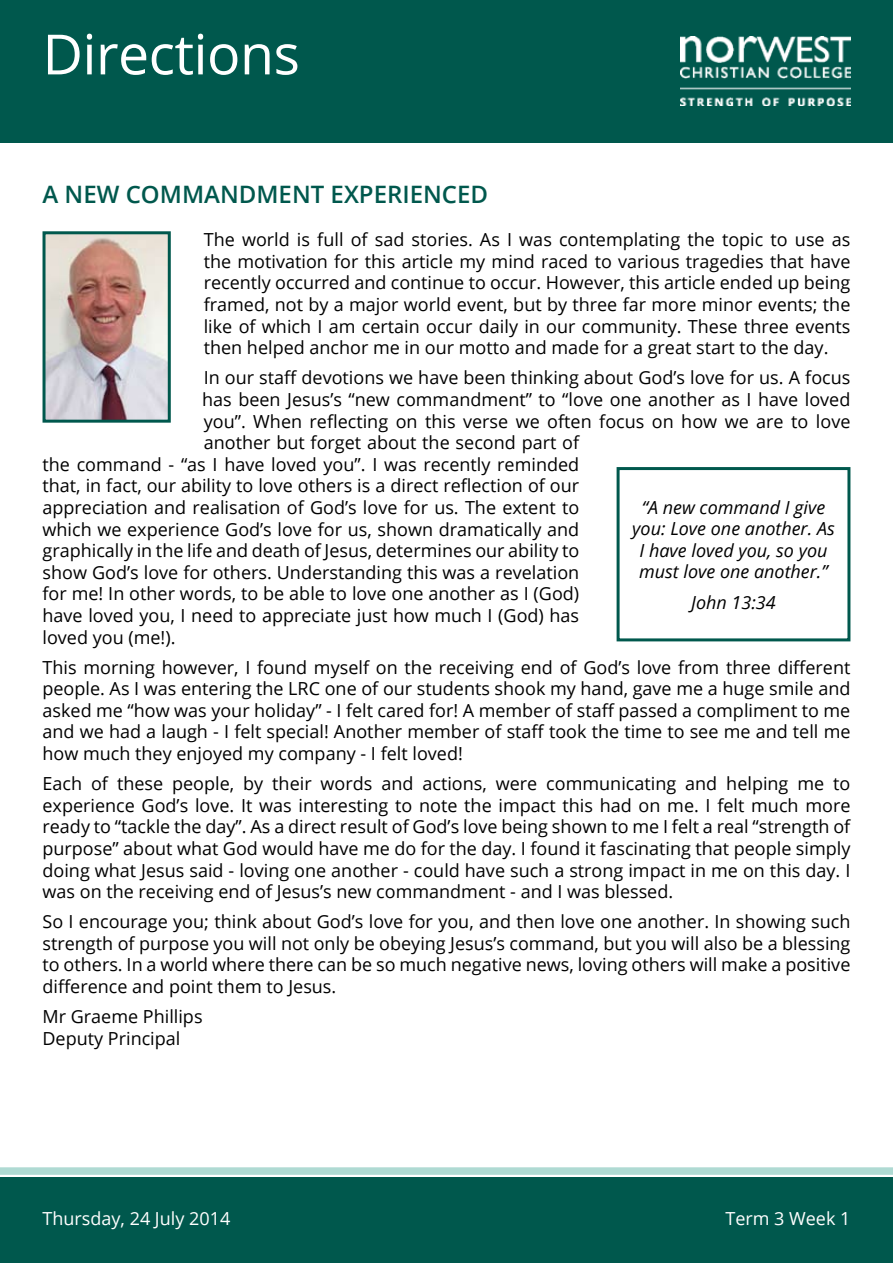
<style>
.page{position:relative;width:893px;height:1263px;background:#fff}
.page>*{position:absolute;margin:0;border:0;box-sizing:border-box;transform-origin:0 0}
.t1{font:55.5px "Open Sans";letter-spacing:-.01em;color:#fff}
.t2{font:600 24px "Open Sans";color:#00584d}
.t3{font:18px/21.6px "Open Sans";color:#000;text-align:justify}
.t4{font:italic 18px/21.6px "Open Sans";color:#000;text-align:center}
.t5{font:18px "Open Sans";color:#fff}
</style>
<div class="page">
<div style="left:0;top:0;width:893px;height:142px;background:#00584d"></div>
<img style="left:680px;top:36px;width:170px;height:70px">
<div style="left:0;top:1178px;width:893px;height:85px;background:#00584d"></div>
<div style="left:0;top:1167px;width:893px;height:8px;background:#afdad3"></div>
<img style="left:47px;top:235px;width:120px;height:184px">
<div style="left:43px;top:231px;width:128px;height:192px;border:3px solid #00584d"></div>
<div style="left:617px;top:467px;width:233px;height:174px;border:3px solid #00584d"></div>
<h1 class="t1" style="left:43px;top:16px;width:259px">Directions</h1>
<h2 class="t2" style="left:43px;top:178px;width:447px">A NEW COMMAN DMENT EXPERIENCED</h2>
<p class="t3" style="left:204px;top:228px;width:648px">The world is full of sad stories. As I was contemplating the topic to use as the motivation for this article my mind raced to various tragedies that have recently occurred and continue to occur. However, this article ended up being framed, not by a major world event, but by three far more minor events; the like of which I am certain occur daily in our community. These three events then helped anchor me in our motto and made for a great start to the day.</p>
<p class="t3" style="left:204px;top:366px;width:648px">In our staff devotions we have been thinking about God’s love for us. A focus</p>
<p class="t3" style="left:202px;top:388px;width:650px">has been Jesus’s “new commandment” to “love one another as I have loved</p>
<p class="t3" style="left:204px;top:410px;width:648px">you”. When reflecting on this verse we often focus on how we are to love</p>
<p class="t3" style="left:204px;top:431px;width:377px">another but forget about the second part of</p>
<p class="t3" style="left:43px;top:453px;width:538px">the command - “as I have loved you”. I was recently reminded</p>
<p class="t3" style="left:43px;top:474px;width:538px">that, in fact, our ability to love others is a direct reflection of our</p>
<p class="t3" style="left:43px;top:496px;width:538px">appreciation and realisation of God’s love for us. The extent to</p>
<p class="t3" style="left:43px;top:518px;width:538px">which we experience God’s love for us, shown dramatically and</p>
<p class="t3" style="left:43px;top:539px;width:538px">graphically in the life and death of Jesus, determines our ability to</p>
<p class="t3" style="left:43px;top:561px;width:538px">show God’s love for others. Understanding this was a revelation</p>
<p class="t3" style="left:43px;top:582px;width:538px">for me! In other words, to be able to love one another as I (God)</p>
<p class="t3" style="left:43px;top:604px;width:538px">have loved you, I need to appreciate just how much I (God) has</p>
<p class="t3" style="left:43px;top:626px;width:135px">loved you (me!).</p>
<p class="t3" style="left:43px;top:656px;width:809px">This morning however, I found myself on the receiving end of God’s love from three different people. As I was entering the LRC one of our students shook my hand, gave me a huge smile and asked me “how was your holiday” - I felt cared for! A member of staff passed a compliment to me and we had a laugh - I felt special! Another member of staff took the time to see me and tell me how much they enjoyed my company - I felt loved!</p>
<p class="t3" style="left:43px;top:772px;width:809px">Each of these people, by their words and actions, were communicating and helping me to experience God’s love. It was interesting to note the impact this had on me. I felt much more ready to “tackle the day”. As a direct result of God’s love being shown to me I felt a real “strength of purpose” about what God would have me do for the day. I found it fascinating that people simply doing what Jesus said - loving one another - could have such a strong impact in me on this day. I was on the receiving end of Jesus’s new commandment - and I was blessed.</p>
<p class="t3" style="left:43px;top:910px;width:809px">So I encourage you; think about God’s love for you, and then love one another. In showing such strength of purpose you will not only be obeying Jesus’s command, but you will also be a blessing to others. In a world where there can be so much negative news, loving others will make a positive difference and point them to Jesus.</p>
<p class="t3" style="left:43px;top:1005px;width:162px">Mr Graeme Phillips<br>Deputy Principal</p>
<p class="t4" style="left:632px;top:496px;width:204px">“A new command I give you: Love one another. As<br>I have loved you, so you must love one another.”</p>
<p class="t4" style="left:691px;top:591px;width:86px">John 13:34</p>
<p class="t5" style="left:43px;top:1206px;width:189px">Thursday, 24 July 2014</p>
<p class="t5" style="left:725px;top:1206px;width:127px">Term 3 Week 1</p>
</div>
